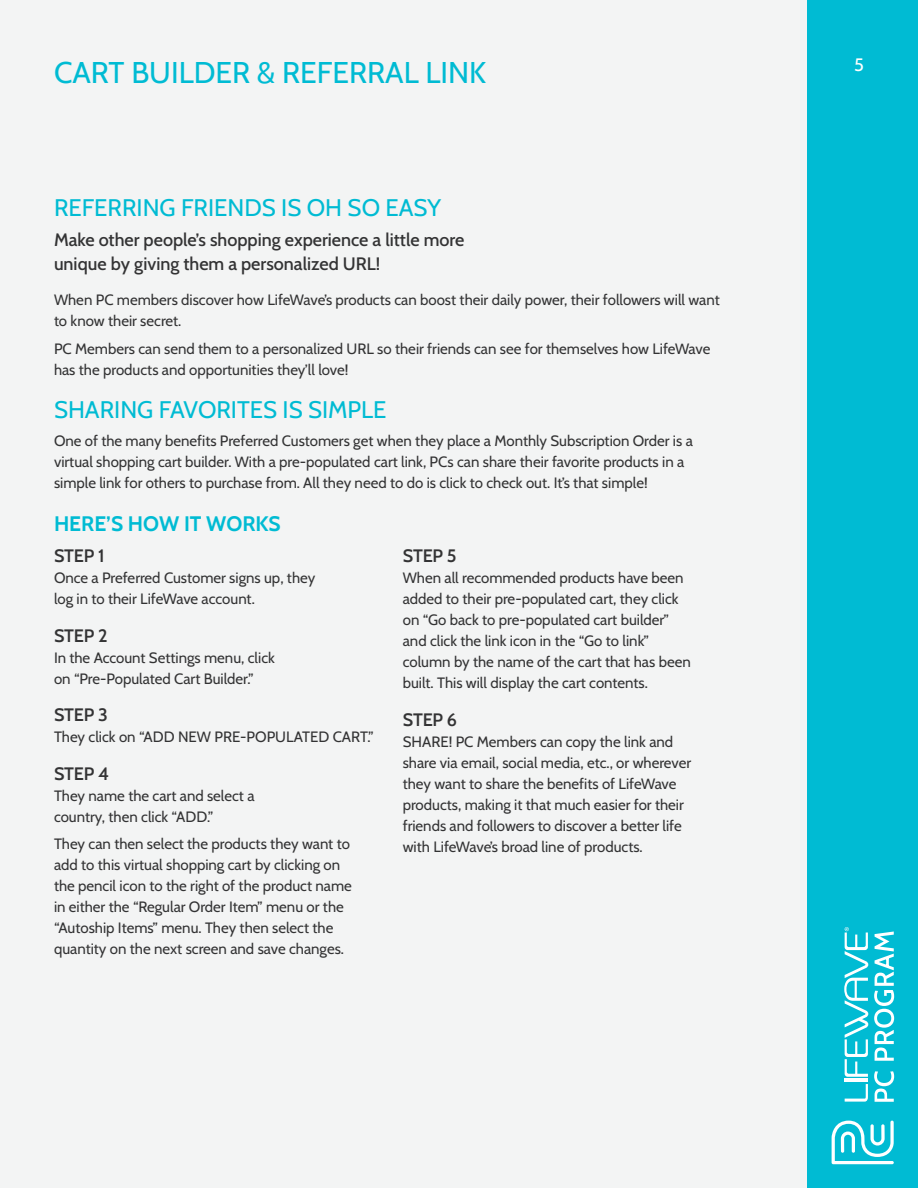
<style>
.page{position:relative;width:918px;height:1188px;background:#f3f4f4}
.page>*{position:absolute;margin:0;border:0;box-sizing:border-box;transform-origin:0 0}
.t1{font:30px "Cabin";color:#00bbd3}
.t2{font:24px "Cabin";color:#00bbd3}
.t3{font:700 21px "Cabin";color:#00bbd3}
.t4{font:500 18px/24px "Cabin";color:#333334}
.t5{font:600 18px "Cabin";letter-spacing:-.01em;color:#333334}
.t6{font:18px "Cabin";color:#fff}
.t7{font:15px/21px "Cabin";color:#333334}
</style>
<div class="page">
<div style="left:808px;top:0;width:110px;height:1188px;background:#00bbd3"></div>
<svg style="left:832px;top:927px;width:62px;height:237px"></svg>
<h1 class="t1" style="left:54px;top:49px;width:434px">CART BUILDER &amp; REFERRAL LINK</h1>
<h2 class="t2" style="left:54px;top:188px;width:389px">REFERRING FRIENDS IS OH SO EASY</h2>
<p class="t4" style="left:54px;top:227px;width:412px">Make other people’s shopping experience a little more unique by giving them a personalized URL!</p>
<p class="t7" style="left:54px;top:288px;width:667px">When PC members discover how LifeWave’s products can boost their daily power, their followers will want to know their secret.</p>
<p class="t7" style="left:54px;top:337px;width:658px">PC Members can send them to a personalized URL so their friends can see for themselves how LifeWave has the products and opportunities they’ll love!</p>
<h2 class="t2" style="left:54px;top:391px;width:334px">SHARING FAVORITES IS SIMPLE</h2>
<p class="t7" style="left:54px;top:429px;width:640px">One of the many benefits Preferred Customers get when they place a Monthly Subscription Order is a virtual shopping cart builder. With a pre-populated cart link, PCs can share their favorite products in a simple link for others to purchase from. All they need to do is click to check out. It’s that simple!</p>
<h3 class="t3" style="left:54px;top:507px;width:228px">HERE’S HOW IT WORKS</h3>
<p class="t5" style="left:54px;top:542px;width:52px">STEP 1</p>
<p class="t7" style="left:54px;top:566px;width:263px">Once a Preferred Customer signs up, they log in to their LifeWave account.</p>
<p class="t5" style="left:54px;top:621px;width:55px">STEP 2</p>
<p class="t7" style="left:54px;top:646px;width:222px">In the Account Settings menu, click on “Pre-Populated Cart Builder.”</p>
<p class="t5" style="left:54px;top:701px;width:55px">STEP 3</p>
<p class="t7" style="left:54px;top:725px;width:321px">They click on “ADD NEW PRE-POPULATED CART.”</p>
<p class="t5" style="left:54px;top:759px;width:57px">STEP 4</p>
<p class="t7" style="left:54px;top:784px;width:202px">They name the cart and select a country, then click “ADD.”</p>
<p class="t7" style="left:54px;top:833px;width:299px">They can then select the products they want to add to this virtual shopping cart by clicking on the pencil icon to the right of the product name in either the “Regular Order Item” menu or the “Autoship Items” menu. They then select the quantity on the next screen and save changes.</p>
<p class="t5" style="left:403px;top:542px;width:55px">STEP 5</p>
<p class="t7" style="left:403px;top:566px;width:289px">When all recommended products have been added to their pre-populated cart, they click on “Go back to pre-populated cart builder” and click the link icon in the “Go to link” column by the name of the cart that has been built. This will display the cart contents.</p>
<p class="t5" style="left:403px;top:705px;width:56px">STEP 6</p>
<p class="t7" style="left:403px;top:730px;width:290px">SHARE! PC Members can copy the link and share via email, social media, etc., or wherever they want to share the benefits of LifeWave products, making it that much easier for their friends and followers to discover a better life with LifeWave’s broad line of products.</p>
<p class="t6" style="left:854px;top:51px;width:11px">5</p>
</div>
